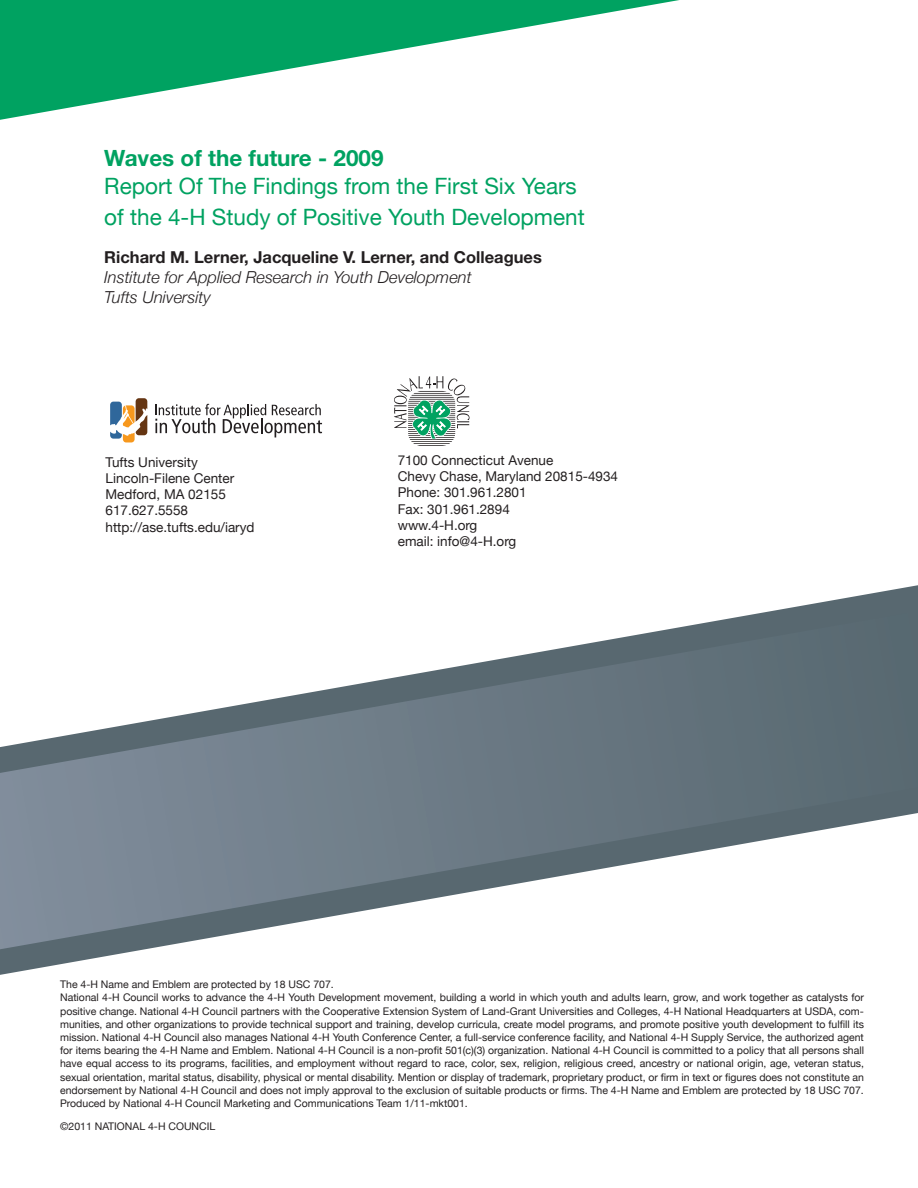
<style>
.page{position:relative;width:918px;height:1188px;background:#fff}
.page>*{position:absolute;margin:0;border:0;box-sizing:border-box;transform-origin:0 0}
.t1{font:22.5px "Helvetica Neue";color:#00a261}
.t2{font:700 22.5px "Helvetica Neue";color:#00a261}
.t3{font:italic 300 16.5px "Helvetica Neue";color:#231f20}
.t4{font:700 16.5px "Helvetica Neue";color:#231f20}
.t5{font:13.5px "Helvetica Neue";color:#231f20}
.t6{font:10.5px/13.2px "Helvetica Neue";color:#231f20;text-align:justify}
</style>
<div class="page">
<svg style="left:0;top:585px;width:918px;height:390px"></svg>
<svg style="left:0;top:0;width:679px;height:120px"></svg>
<svg style="left:0;top:611px;width:918px;height:338px"></svg>
<svg style="left:394px;top:376px;width:76px;height:70px"></svg>
<div style="left:110px;top:402px;width:12px;height:37px;background:#2f679b;border-radius:3px"></div>
<div style="left:123px;top:405px;width:12px;height:37px;background:#f7981d;border-radius:3px"></div>
<div style="left:136px;top:398px;width:11px;height:37px;background:#653512;border-radius:3px"></div>
<svg style="left:110px;top:404px;width:212px;height:33px"></svg>
<p class="t2" style="left:104px;top:144px;width:281px">Waves of the future - 2009</p>
<p class="t1" style="left:104px;top:173px;width:474px">Report Of The Findings from the First Six Years</p>
<p class="t1" style="left:104px;top:203px;width:482px">of the 4-H Study of Positive Youth Development</p>
<p class="t4" style="left:104px;top:247px;width:439px">Richard M. Lerner, Jacqueline V. Lerner, and Colleagues</p>
<p class="t3" style="left:104px;top:267px;width:369px">Institute for Applied Research in Youth Development</p>
<p class="t3" style="left:104px;top:287px;width:108px">Tufts University</p>
<p class="t5" style="left:106px;top:454px;width:94px">Tufts University</p>
<p class="t5" style="left:106px;top:470px;width:130px">Lincoln-Filene Center</p>
<p class="t5" style="left:106px;top:486px;width:122px">Medford, MA 02155</p>
<p class="t5" style="left:106px;top:502px;width:84px">617.627.5558</p>
<p class="t5" style="left:106px;top:519px;width:151px">http://ase.tufts.edu/iaryd</p>
<p class="t5" style="left:398px;top:452px;width:157px">7100 Connecticut Avenue</p>
<p class="t5" style="left:398px;top:468px;width:222px">Chevy Chase, Maryland 20815-4934</p>
<p class="t5" style="left:398px;top:485px;width:130px">Phone: 301.961.2801</p>
<p class="t5" style="left:398px;top:501px;width:114px">Fax: 301.961.2894</p>
<p class="t5" style="left:398px;top:517px;width:81px">www.4-H.org</p>
<p class="t5" style="left:398px;top:533px;width:120px">email: info@4-H.org</p>
<p class="t6" style="left:60px;top:978px;width:275px">The 4-H Name and Emblem are protected by 18 USC 707.</p>
<p class="t6" style="left:60px;top:991px;width:805px">National 4-H Council works to advance the 4-H Youth Development movement, building a world in which youth and adults learn, grow, and work together as catalysts for positive change. National 4-H Council partners with the Cooperative Extension System of Land-Grant Universities and Colleges, 4-H National Headquarters at USDA, com&shy;munities, and other organizations to provide technical support and training, develop curricula, create model programs, and promote positive youth development to fulfill its mission. National 4-H Council also manages National 4-H Youth Conference Center, a full-service conference facility, and National 4-H Supply Service, the authorized agent for items bearing the 4-H Name and Emblem. National 4-H Council is a non-profit 501(c)(3) organization. National 4-H Council is committed to a policy that all persons shall have equal access to its programs, facilities, and employment without regard to race, color, sex, religion, religious creed, ancestry or national origin, age, veteran status, sexual orientation, marital status, disability, physical or mental disability. Mention or display of trademark, proprietary product, or firm in text or figures does not constitute an endorsement by National 4-H Council and does not imply approval to the exclusion of suitable products or firms. The 4-H Name and Emblem are protected by 18 USC 707.<br>Produced by National 4-H Council Marketing and Communications Team 1/11-mkt001.</p>
<p class="t6" style="left:60px;top:1120px;width:157px">©2011 NATIONAL 4-H COUNCIL</p>
</div>
